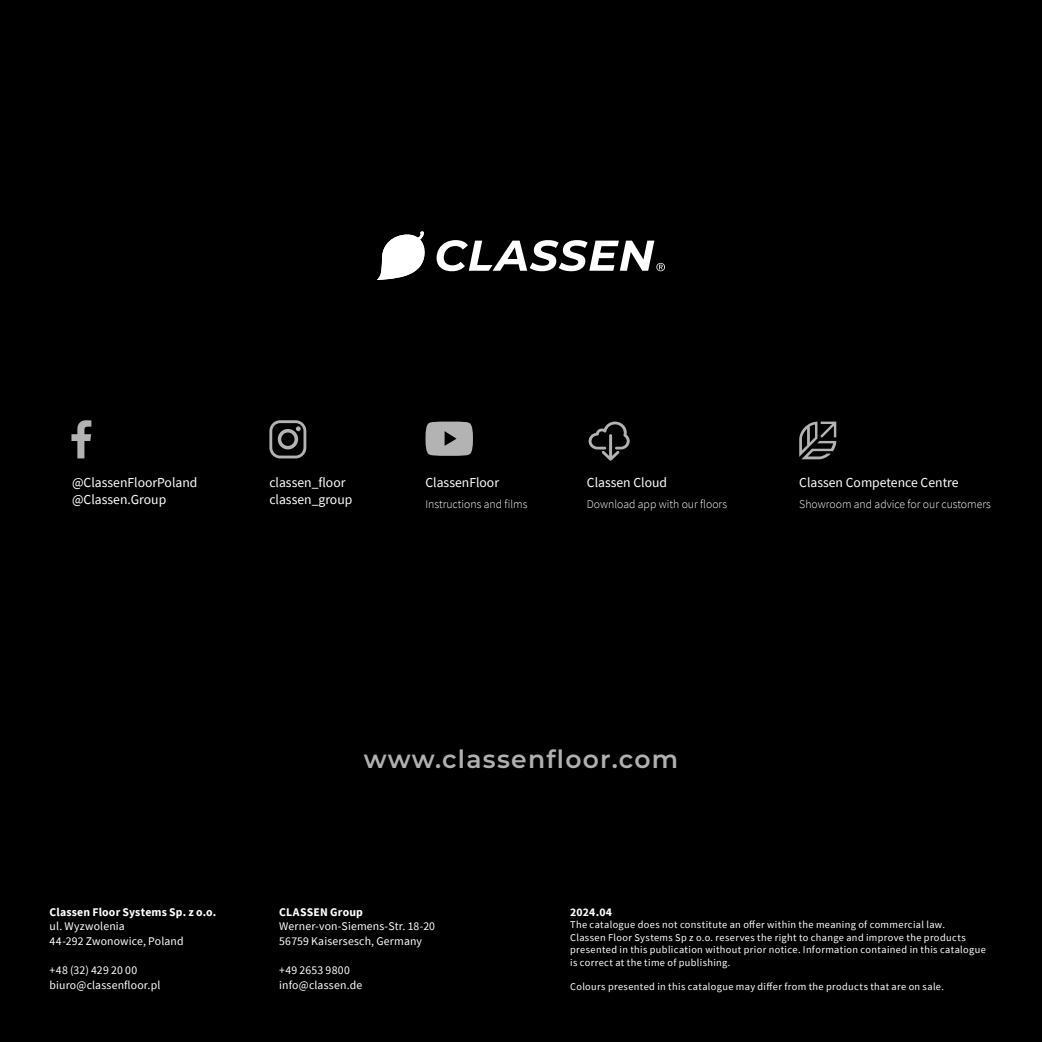
<style>
.page{position:relative;width:1042px;height:1042px;background:#000}
.page>*{position:absolute;margin:0;border:0;box-sizing:border-box;transform-origin:0 0}
.t1{font:600 25.03px "Montserrat";letter-spacing:.05em;color:#b0b0b3}
.t2{font:13.65px/16.4px "Source Sans Pro";color:#fff}
.t3{font:11.72px/14.5px "Source Sans Pro";letter-spacing:.015em;color:#fff}
.t4{font:300 11.72px "Source Sans Pro";color:#fff}
.t5{font:700 11.72px "Source Sans Pro";letter-spacing:.015em;color:#fff}
.t6{font:10.33px/12.4px "Source Sans Pro";letter-spacing:.035em;color:#fff}
</style>
<div class="page">
<svg style="left:71px;top:420px;width:20px;height:38px"></svg>
<svg style="left:269px;top:420px;width:37px;height:38px"></svg>
<svg style="left:425px;top:421px;width:48px;height:35px;background:#9a9a9a"></svg>
<svg style="left:588px;top:421px;width:42px;height:40px"></svg>
<svg style="left:799px;top:421px;width:37px;height:38px"></svg>
<svg style="left:377px;top:231px;width:48px;height:49px"></svg>
<svg style="left:436px;top:240px;width:229px;height:31px"></svg>
<h2 class="t2" style="left:72px;top:475px;width:127px">@ClassenFloorPoland @Classen.Group</h2>
<h2 class="t2" style="left:269px;top:475px;width:84px">classen_floor classen_group</h2>
<h2 class="t2" style="left:425px;top:475px;width:75px">ClassenFloor</h2>
<h2 class="t2" style="left:587px;top:475px;width:82px">Classen Cloud</h2>
<h2 class="t2" style="left:799px;top:475px;width:161px">Classen Competence Centre</h2>
<p class="t4" style="left:425px;top:497px;width:103px">Instructions and films</p>
<p class="t4" style="left:587px;top:497px;width:142px">Download app with our floors</p>
<p class="t4" style="left:799px;top:497px;width:193px">Showroom and advice for our customers</p>
<p class="t5" style="left:50px;top:904px;width:168px">Classen Floor Systems Sp. z o.o.</p>
<p class="t3" style="left:50px;top:919px;width:136px">ul. Wyzwolenia<br>44-292 Zwonowice, Poland</p>
<p class="t3" style="left:50px;top:963px;width:112px">+48 (32) 429 20 00 biuro@classenfloor.pl</p>
<h1 class="t1" style="left:364px;top:742px;width:316px">www.classenfloor.com</h1>
<p class="t5" style="left:279px;top:904px;width:85px">CLASSEN Group</p>
<p class="t3" style="left:279px;top:919px;width:157px">Werner-von-Siemens-Str. 18-20<br>56759 Kaisersesch, Germany</p>
<p class="t3" style="left:279px;top:963px;width:84px">+49 2653 9800 info@classen.de</p>
<p class="t5" style="left:570px;top:903px;width:44px">2024.04</p>
<p class="t6" style="left:570px;top:918px;width:417px">The catalogue does not constitute an offer within the meaning of commercial law.<br>Classen Floor Systems Sp z o.o. reserves the right to change and improve the products presented in this publication without prior notice. Information contained in this catalogue is correct at the time of publishing.</p>
<p class="t6" style="left:570px;top:981px;width:375px">Colours presented in this catalogue may differ from the products that are on sale.</p>
</div>
